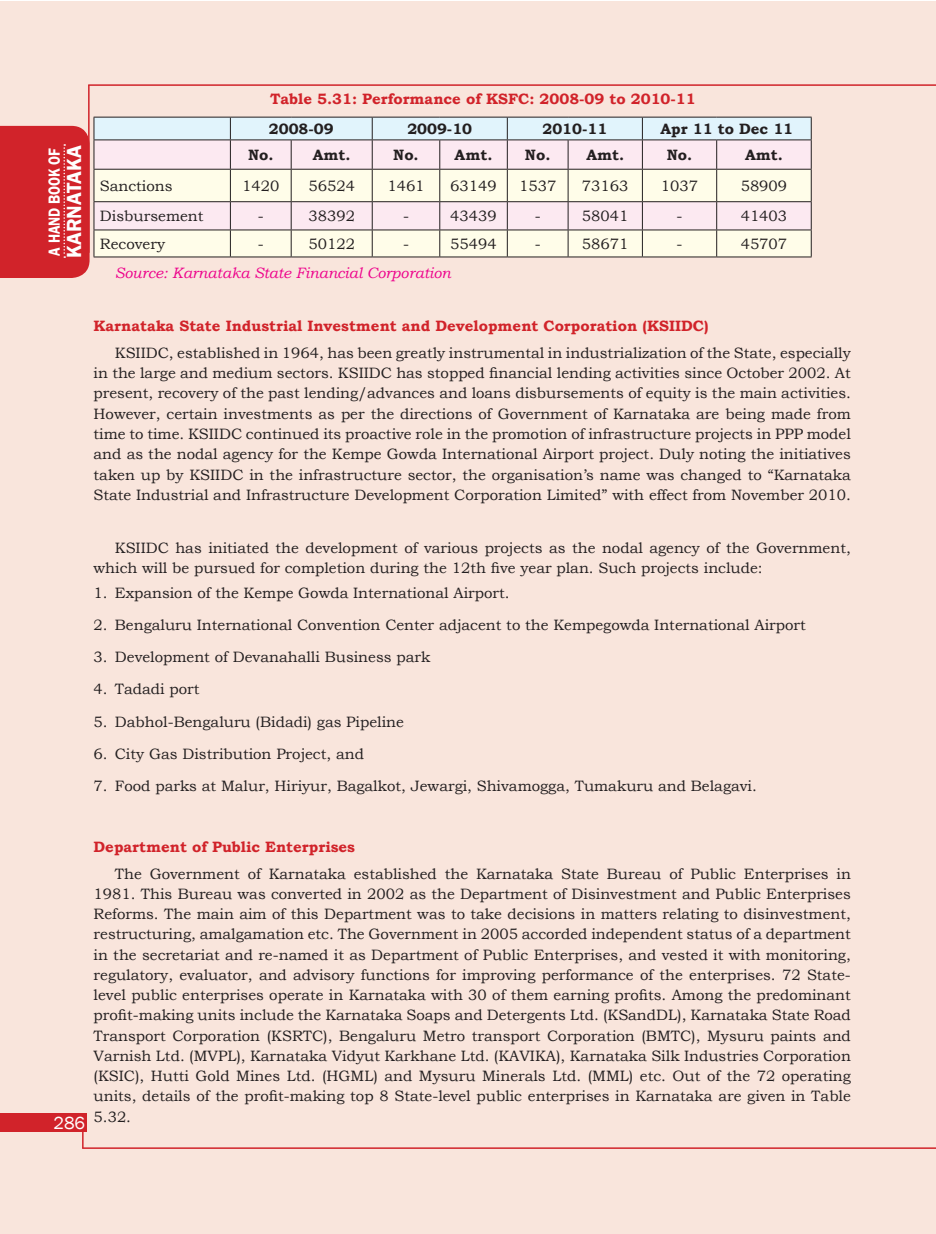
<style>
.page{position:relative;width:936px;height:1234px;background:#fff}
.page>*{position:absolute;margin:0;border:0;box-sizing:border-box;transform-origin:0 0}
.t1{font:600 21px "Franklin Gothic";color:#fff}
.t2{font:18px "Franklin Gothic";color:#fff}
.t3{font:600 16.5px "Franklin Gothic";color:#fff;scale:.85 1}
.t4{font:15px/20.2px "Bookman Old Style";color:#231f20}
.t5{font:700 15px "Bookman Old Style";color:#231f20}
.t6{font:700 15px/29.5px "Bookman Old Style";color:#d1232a}
.t7{font:italic 15px "Bookman Old Style";color:#ed028c}
.s1{color:#231f20}
.s2{font-weight:700;color:#d1232a}
</style>
<div class="page">
<div style="left:1px;top:1px;width:934px;height:1231px;background:#f9e5dc"></div>
<hr style="left:88px;top:84px;width:847px;height:2px;background:#d1232a">
<hr style="left:88px;top:85px;width:2px;height:168px;background:#d1232a">
<hr style="left:82px;top:1147px;width:853px;height:1px;background:#d1232a">
<svg style="left:82px;top:1131px;width:2px;height:16px"></svg>
<div style="left:0;top:1112px;width:86px;height:19px;background:#d1232a"></div>
<svg style="left:0;top:117px;width:811px;height:161px;background:#ecd3d0"></svg>
<hr style="left:94px;top:256px;width:136px;height:1px;background:#231f20">
<hr style="left:230px;top:256px;width:61px;height:1px;background:#231f20">
<hr style="left:291px;top:256px;width:81px;height:1px;background:#231f20">
<hr style="left:372px;top:256px;width:68px;height:1px;background:#231f20">
<hr style="left:440px;top:256px;width:67px;height:1px;background:#231f20">
<hr style="left:507px;top:256px;width:61px;height:1px;background:#231f20">
<hr style="left:568px;top:256px;width:74px;height:1px;background:#231f20">
<hr style="left:642px;top:256px;width:74px;height:1px;background:#231f20">
<hr style="left:716px;top:256px;width:95px;height:1px;background:#231f20">
<p class="t3" style="left:44px;top:255px;width:128px;rotate:-90deg">a HAND BOOK OF</p>
<p class="t1" style="left:61px;top:258px;width:115px;rotate:-90deg">KARNATAKA</p>
<p class="t6" style="left:269px;top:84px;width:428px">Table 5.31: Performance of KSFC: 2008-09 to 2010-11<br><span class="s1">2008-09</span></p>
<p class="t5" style="left:407px;top:118px;width:66px">2009-10</p>
<p class="t5" style="left:542px;top:118px;width:66px">2010-11</p>
<p class="t5" style="left:660px;top:118px;width:134px">Apr 11 to Dec 11</p>
<p class="t5" style="left:248px;top:144px;width:27px">No.</p>
<p class="t5" style="left:313px;top:144px;width:39px">Amt.</p>
<p class="t5" style="left:393px;top:144px;width:101px">No. Amt.</p>
<p class="t5" style="left:525px;top:144px;width:101px">No. Amt.</p>
<p class="t5" style="left:666px;top:144px;width:27px">No.</p>
<p class="t5" style="left:745px;top:144px;width:39px">Amt.</p>
<p class="t4" style="left:100px;top:176px;width:74px">Sanctions</p>
<p class="t4" style="left:242px;top:176px;width:39px">1420</p>
<p class="t4" style="left:308px;top:176px;width:48px">56524</p>
<p class="t4" style="left:387px;top:176px;width:39px">1461</p>
<p class="t4" style="left:450px;top:176px;width:48px">63149</p>
<p class="t4" style="left:519px;top:176px;width:39px">1537</p>
<p class="t4" style="left:582px;top:176px;width:48px">73163</p>
<p class="t4" style="left:661px;top:176px;width:39px">1037</p>
<p class="t4" style="left:740px;top:176px;width:48px">58909</p>
<p class="t4" style="left:100px;top:206px;width:105px">Disbursement</p>
<p class="t4" style="left:258px;top:206px;width:7px">-</p>
<p class="t4" style="left:308px;top:206px;width:48px">38392</p>
<p class="t4" style="left:403px;top:206px;width:7px">-</p>
<p class="t4" style="left:450px;top:206px;width:48px">43439</p>
<p class="t4" style="left:534px;top:206px;width:7px">-</p>
<p class="t4" style="left:582px;top:206px;width:48px">58041</p>
<p class="t4" style="left:676px;top:206px;width:7px">-</p>
<p class="t4" style="left:740px;top:206px;width:48px">41403</p>
<p class="t4" style="left:100px;top:233px;width:67px">Recovery</p>
<p class="t4" style="left:258px;top:233px;width:7px">-</p>
<p class="t4" style="left:308px;top:233px;width:48px">50122</p>
<p class="t4" style="left:403px;top:233px;width:7px">-</p>
<p class="t4" style="left:450px;top:233px;width:48px">55494</p>
<p class="t4" style="left:534px;top:233px;width:7px">-</p>
<p class="t4" style="left:582px;top:233px;width:48px">58671</p>
<p class="t4" style="left:676px;top:233px;width:7px">-</p>
<p class="t4" style="left:740px;top:233px;width:48px">45707</p>
<p class="t7" style="left:115px;top:263px;width:337px">Source: Karnataka State Financial Corporation</p>
<p class="t4" style="left:115px;top:313px;width:737px;line-height:26.7px;text-indent:-21px"><span class="s2">Karnataka State Industrial Investment and Development Corporation (KSIIDC)<br></span>KSIIDC, established in 1964, has been greatly instrumental in industrialization of the State, especially</p>
<p class="t4" style="left:94px;top:363px;width:758px;text-align:justify">in the large and medium sectors. KSIIDC has stopped financial lending activities since October 2002. At present, recovery of the past lending/advances and loans disbursements of equity is the main activities.<br>However, certain investments as per the directions of Government of Karnataka are being made from time to time. KSIIDC continued its proactive role in the promotion of infrastructure projects in PPP model and as the nodal agency for the Kempe Gowda International Airport project. Duly noting the initiatives taken up by KSIIDC in the infrastructure sector, the organisation’s name was changed to “Karnataka State Industrial and Infrastructure Development Corporation Limited” with effect from November 2010.</p>
<p class="t4" style="left:94px;top:537px;width:758px;text-indent:21px">KSIIDC has initiated the development of various projects as the nodal agency of the Government, which will be pursued for completion during the 12th five year plan. Such projects include:</p>
<p class="t4" style="left:94px;top:582px;width:417px">1. Expansion of the Kempe Gowda International Airport.</p>
<p class="t4" style="left:94px;top:614px;width:713px">2. Bengaluru International Convention Center adjacent to the Kempegowda International Airport</p>
<p class="t4" style="left:94px;top:647px;width:338px">3. Development of Devanahalli Business park</p>
<p class="t4" style="left:94px;top:679px;width:107px">4. Tadadi port</p>
<p class="t4" style="left:94px;top:711px;width:312px">5. Dabhol-Bengaluru (Bidadi) gas Pipeline</p>
<p class="t4" style="left:94px;top:743px;width:272px">6. City Gas Distribution Project, and</p>
<p class="t4" style="left:94px;top:775px;width:664px">7. Food parks at Malur, Hiriyur, Bagalkot, Jewargi, Shivamogga, Tumakuru and Belagavi.</p>
<p class="t2" style="left:53px;top:1111px;width:33px">286</p>
<p class="t4" style="left:115px;top:833px;width:737px;line-height:26.7px;text-indent:-21px"><span class="s2">Department of Public Enterprises<br></span>The Government of Karnataka established the Karnataka State Bureau of Public Enterprises in</p>
<p class="t4" style="left:94px;top:883px;width:758px;text-align:justify">1981. This Bureau was converted in 2002 as the Department of Disinvestment and Public Enterprises Reforms. The main aim of this Department was to take decisions in matters relating to disinvestment, restructuring, amalgamation etc. The Government in 2005 accorded independent status of a department in the secretariat and re-named it as Department of Public Enterprises, and vested it with monitoring, regulatory, evaluator, and advisory functions for improving performance of the enterprises. 72 State&shy;level public enterprises operate in Karnataka with 30 of them earning profits. Among the predominant profit-making units include the Karnataka Soaps and Detergents Ltd. (KSandDL), Karnataka State Road Transport Corporation (KSRTC), Bengaluru Metro transport Corporation (BMTC), Mysuru paints and Varnish Ltd. (MVPL), Karnataka Vidyut Karkhane Ltd. (KAVIKA), Karnataka Silk Industries Corporation (KSIC), Hutti Gold Mines Ltd. (HGML) and Mysuru Minerals Ltd. (MML) etc. Out of the 72 operating units, details of the profit-making top 8 State-level public enterprises in Karnataka are given in Table 5.32.</p>
</div>
